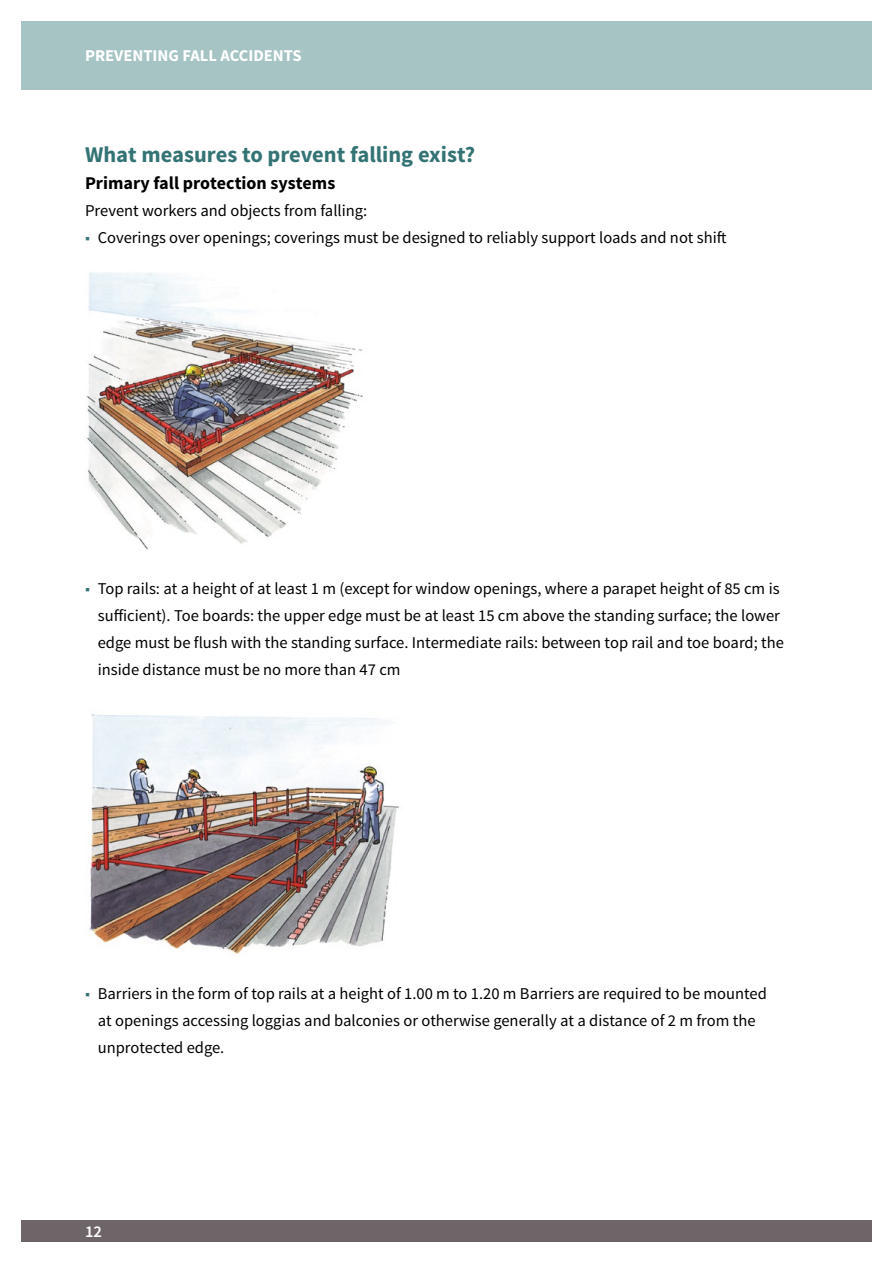
<style>
.page{position:relative;width:893px;height:1263px;background:#fff}
.page>*{position:absolute;margin:0;border:0;box-sizing:border-box;transform-origin:0 0}
.Überschrift_2__Ebene{font:700 22.5px "Source Sans Pro";color:#337374}
.Überschrift_3__Ebene{font:700 18px "Source Sans Pro";color:#000}
.Fließtext{font:16.5px/27px "Source Sans Pro";color:#000}
.t1{font:700 16.5px "Source Sans Pro";color:#fff}
.t2{font:600 16.5px "Source Sans Pro";color:#fff}
.s1{color:#337374}
</style>
<div class="page">
<div style="left:21px;top:21px;width:851px;height:68px;background:#a6c4c4"></div>
<div style="left:21px;top:1220px;width:851px;height:22px;background:#6e6569"></div>
<img style="left:86px;top:272px;width:277px;height:278px">
<img style="left:89px;top:714px;width:310px;height:241px">
<p class="t1" style="left:85px;top:45px;width:218px">PREVENTING FALL ACCIDENTS</p>
<h2 class="Überschrift_2__Ebene" style="left:85px;top:140px;width:392px">What measures to prevent falling exist?</h2>
<h3 class="Überschrift_3__Ebene" style="left:85px;top:171px;width:252px">Primary fall protection systems</h3>
<p class="Fließtext" style="left:85px;top:197px;width:284px">Prevent workers and objects from falling:</p>
<p class="Fließtext" style="left:85px;top:224px;width:643px"><span class="s1">■</span> Coverings over openings; coverings must be designed to reliably support loads and not shift</p>
<p class="Fließtext" style="left:98px;top:575px;width:688px;text-indent:-13px"><span class="s1">■</span> Top rails: at a height of at least 1 m (except for window openings, where a parapet height of 85 cm is sufficient). Toe boards: the upper edge must be at least 15 cm above the standing surface; the lower edge must be flush with the standing surface. Intermediate rails: between top rail and toe board; the inside distance must be no more than 47 cm</p>
<p class="Fließtext" style="left:98px;top:980px;width:671px;text-indent:-13px"><span class="s1">■</span> Barriers in the form of top rails at a height of 1.00 m to 1.20 m Barriers are required to be mounted at openings accessing loggias and balconies or otherwise generally at a distance of 2 m from the unprotected edge.</p>
<p class="t2" style="left:85px;top:1221px;width:18px">12</p>
</div>
